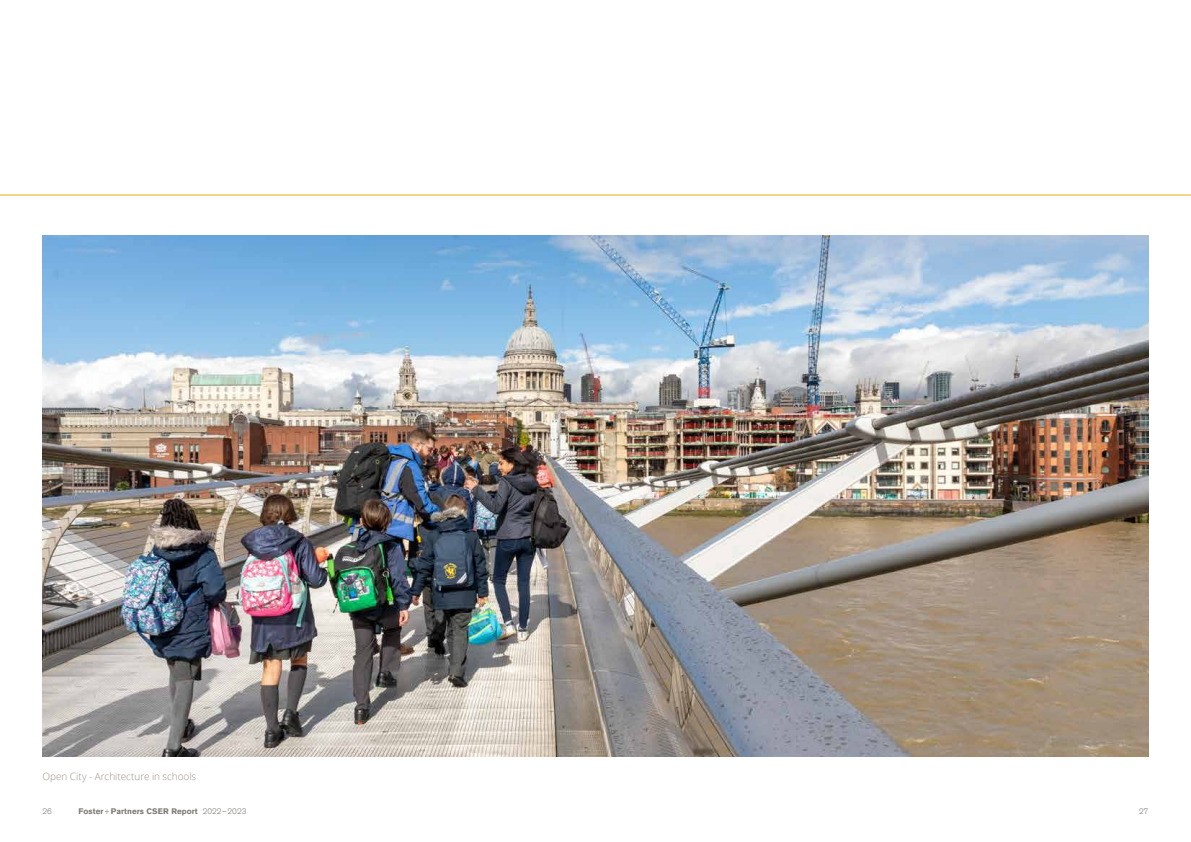
<style>
.page{position:relative;width:1191px;height:842px;background:#fff}
.page>*{position:absolute;margin:0;border:0;box-sizing:border-box;transform-origin:0 0}
.t1{font:300 10px "Open Sans";letter-spacing:-.005em;color:#9a938a}
.t2{font:700 8px "Akzidenz Grotesk Std";letter-spacing:.005em;color:#7d7972}
.t3{font:300 8px "Akzidenz Grotesk Std";color:#7d7972}
.s1{font-weight:300}
</style>
<div class="page">
<hr style="left:0;top:195px;width:1191px;height:1px;background:#e6ab17">
<img style="left:43px;top:235px;width:1105px;height:521px">
<p class="t1" style="left:43px;top:769px;width:155px">Open City - Architecture in schools</p>
<p class="t3" style="left:43px;top:806px;width:11px">26</p>
<p class="t2" style="left:79px;top:806px;width:169px">Foster<span class="s1">+</span>Partners CSER Report <span class="s1">2022–2023</span></p>
<p class="t3" style="left:1139px;top:806px;width:11px">27</p>
</div>
